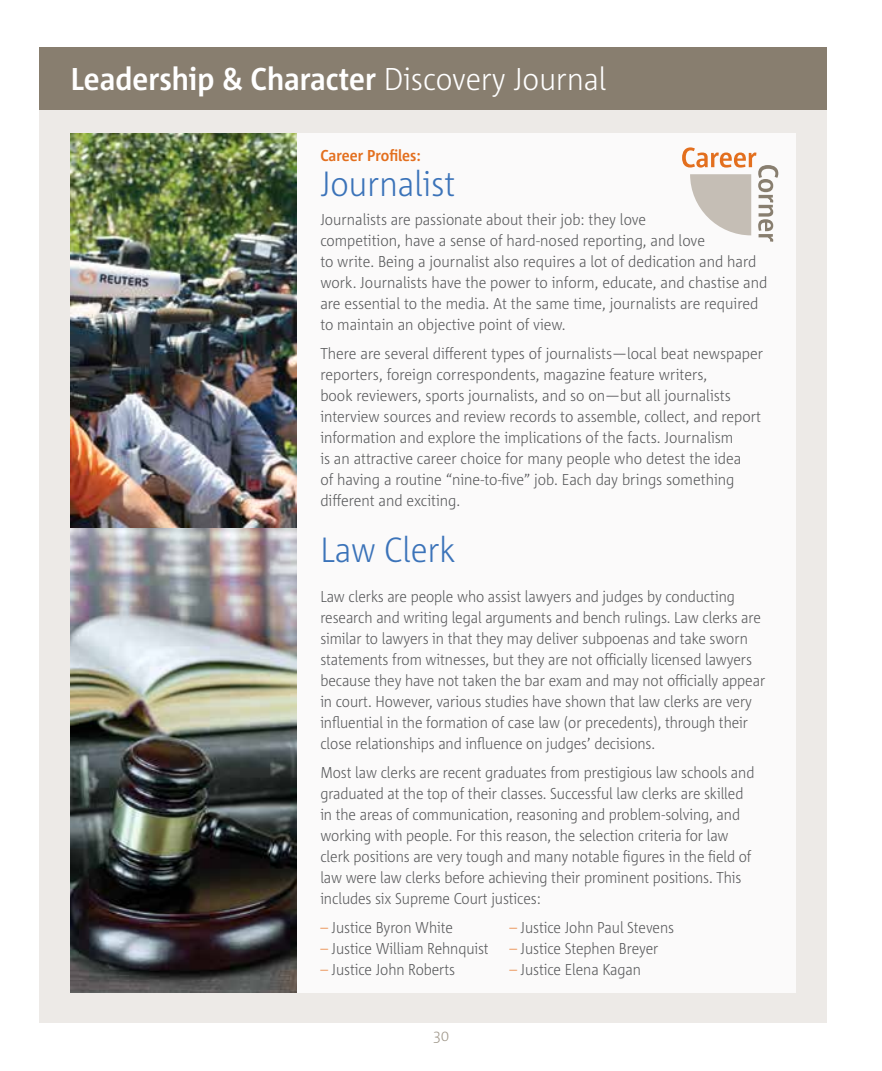
<style>
.page{position:relative;width:882px;height:1071px;background:#fff}
.page>*{position:absolute;margin:0;border:0;box-sizing:border-box;transform-origin:0 0}
.t1{font:300 35px "Corpid C1 s S Cd";color:#3b73b9}
.t2{font:700 31.5px "Corpid C1 s S Cd";color:#fff}
.t3{font:300 15.75px/21px "Corpid C1 s S Cd";letter-spacing:-.005em;color:#58595b}
.t4{font:700 15.75px "Corpid C1 s S Cd";color:#e36f1e}
.t5{font:300 15.75px "Corpid C1 s S Cd";color:#a0988b}
.s1{font-weight:300}
.s2{color:#e98c4b}
</style>
<div class="page">
<div style="left:39px;top:101px;width:788px;height:921px;background:#edeae7"></div>
<div style="left:39px;top:47px;width:788px;height:63px;background:#887e6f"></div>
<div style="left:71px;top:133px;width:724px;height:859px;background:#fff"></div>
<svg style="left:682px;top:147px;width:96px;height:95px"></svg>
<img style="left:71px;top:133px;width:226px;height:859px">
<h2 class="t2" style="left:71px;top:59px;width:537px">Leadership &amp; Character <span class="s1">Discovery Journal</span></h2>
<p class="t4" style="left:320px;top:146px;width:102px">Career Profiles:</p>
<h1 class="t1" style="left:320px;top:162px;width:136px">Journalist</h1>
<p class="t3" style="left:320px;top:209px;width:449px">Journalists are passionate about their job: they love<br>competition, have a sense of hard-nosed reporting, and love<br>to write. Being a journalist also requires a lot of dedication and hard work. Journalists have the power to inform, educate, and chastise and are essential to the media. At the same time, journalists are required to maintain an objective point of view.</p>
<p class="t3" style="left:320px;top:343px;width:444px">There are several different types of journalists—local beat newspaper reporters, foreign correspondents, magazine feature writers,<br>book reviewers, sports journalists, and so on—but all journalists interview sources and review records to assemble, collect, and report information and explore the implications of the facts. Journalism<br>is an attractive career choice for many people who detest the idea<br>of having a routine “nine-to-five” job. Each day brings something different and exciting.</p>
<h1 class="t1" style="left:320px;top:528px;width:137px">Law Clerk</h1>
<p class="t3" style="left:320px;top:586px;width:446px">Law clerks are people who assist lawyers and judges by conducting research and writing legal arguments and bench rulings. Law clerks are similar to lawyers in that they may deliver subpoenas and take sworn statements from witnesses, but they are not officially licensed lawyers because they have not taken the bar exam and may not officially appear in court. However, various studies have shown that law clerks are very influential in the formation of case law (or precedents), through their close relationships and influence on judges’ decisions.</p>
<p class="t3" style="left:320px;top:762px;width:436px">Most law clerks are recent graduates from prestigious law schools and graduated at the top of their classes. Successful law clerks are skilled in the areas of communication, reasoning and problem-solving, and working with people. For this reason, the selection criteria for law clerk positions are very tough and many notable figures in the field of law were law clerks before achieving their prominent positions. This includes six Supreme Court justices:</p>
<p class="t3" style="left:320px;top:917px;width:134px"><span class="s2">–</span> Justice Byron White</p>
<p class="t3" style="left:509px;top:917px;width:166px"><span class="s2">–</span> Justice John Paul Stevens</p>
<p class="t3" style="left:320px;top:938px;width:170px"><span class="s2">–</span> Justice William Rehnquist</p>
<p class="t3" style="left:509px;top:938px;width:151px"><span class="s2">–</span> Justice Stephen Breyer</p>
<p class="t3" style="left:320px;top:959px;width:136px"><span class="s2">–</span> Justice John Roberts</p>
<p class="t3" style="left:509px;top:959px;width:133px"><span class="s2">–</span> Justice Elena Kagan</p>
<p class="t5" style="left:433px;top:1026px;width:17px">30</p>
</div>
